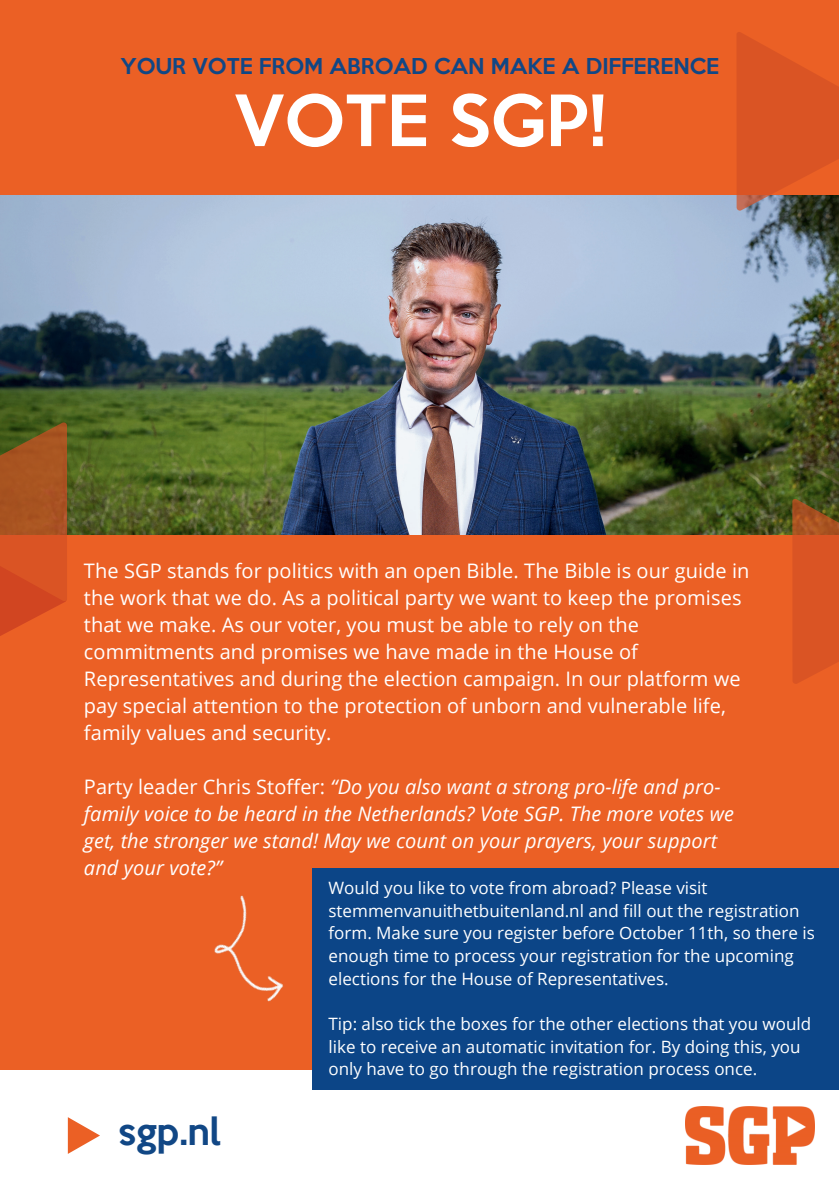
<style>
.page{position:relative;width:839px;height:1191px;background:#fff}
.page>*{position:absolute;margin:0;border:0;box-sizing:border-box;transform-origin:0 0}
.t1{font:500 64.6px "Keep Calm";color:#fff}
.t2{font:500 34.4px "Keep Calm";color:#114785}
.t3{font:20px/27px "Open Sans";letter-spacing:.005em;color:#fff}
.t4{font:italic 20px/27px "Open Sans";letter-spacing:.005em;color:#fff}
.t5{font:500 20px "Keep Calm";color:#114785}
.t6{font:17px/22.6px "Open Sans";color:#fff}
.s1{font-style:normal}
</style>
<div class="page">
<div style="left:0;top:0;width:838px;height:1191px;background:#eb6025"></div>
<img style="left:0;top:196px;width:838px;height:339px">
<svg style="left:736px;top:32px;width:5px;height:179px"></svg>
<svg style="left:792px;top:499px;width:5px;height:185px"></svg>
<svg style="left:0;top:524px;width:66px;height:112px"></svg>
<svg style="left:62px;top:422px;width:5px;height:179px"></svg>
<div style="left:0;top:1070px;width:838px;height:121px;background:#fff"></div>
<img style="left:685px;top:1106px;width:129px;height:59px">
<svg style="left:68px;top:1117px;width:32px;height:37px"></svg>
<img style="left:214px;top:895px;width:70px;height:107px">
<div style="left:312px;top:868px;width:526px;height:222px;background:#0c4587"></div>
<p class="t5" style="left:120px;top:48px;width:600px">YOUR VOTE FROM ABROAD CAN MAKE A DIFFERENCE</p>
<h1 class="t1" style="left:234px;top:65px;width:373px">VOTE SGP!</h1>
<p class="t3" style="left:84px;top:557px;width:667px">The SGP stands for politics with an open Bible. The Bible is our guide in the work that we do. As a political party we want to keep the promises that we make. As our voter, you must be able to rely on the commitments and promises we have made in the House of Representatives and during the election campaign. In our platform we pay special attention to the protection of unborn and vulnerable life, family values and security.</p>
<p class="t4" style="left:84px;top:772px;width:651px"><span class="s1">Party leader Chris Stoffer:</span> “Do you also want a strong pro-life and pro&shy;family voice to be heard in the Netherlands? Vote SGP. The more votes we get, the stronger we stand! May we count on your prayers, your support and your vote?”</p>
<p class="t6" style="left:328px;top:876px;width:487px">Would you like to vote from abroad? Please visit stemmenvanuithetbuitenland.nl and fill out the registration form. Make sure you register before October 11th, so there is enough time to process your registration for the upcoming elections for the House of Representatives.</p>
<p class="t6" style="left:328px;top:1012px;width:484px">Tip: also tick the boxes for the other elections that you would like to receive an automatic invitation for. By doing this, you only have to go through the registration process once.</p>
<h2 class="t2" style="left:118px;top:1102px;width:104px">sgp.nl</h2>
</div>
